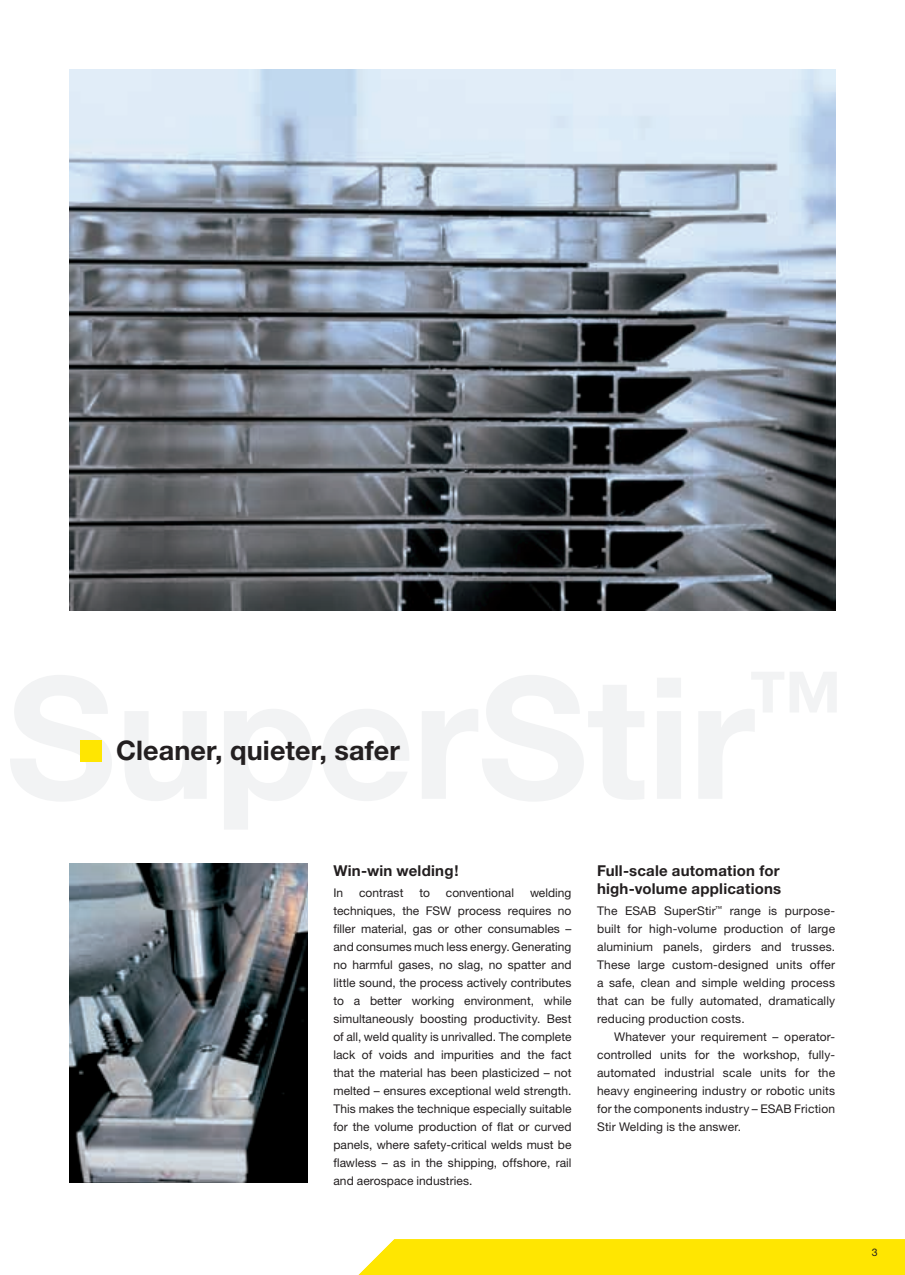
<style>
.page{position:relative;width:905px;height:1275px;background:#fff}
.page>*{position:absolute;margin:0;border:0;box-sizing:border-box;transform-origin:0 0}
.t1{font:700 27px "Helvetica Neue";letter-spacing:.005em;color:#231f20}
.t2{font:700 15px/18px "Helvetica Neue";letter-spacing:.015em;color:#231f20}
.t3{font:12px/18px "Helvetica Neue";letter-spacing:.01em;color:#231f20;text-align:justify}
.t4{font:10.5px "Helvetica Neue";color:#231f20}
</style>
<div class="page">
<div style="left:81px;top:740px;width:21px;height:21px;background:#ffe601"></div>
<img style="left:70px;top:864px;width:238px;height:318px">
<img style="left:70px;top:70px;width:765px;height:540px">
<div style="left:358px;top:1239px;width:547px;height:36px;background:#ffe601"></div>
<h1 class="t1" style="left:116px;top:734px;width:285px">Cleaner, quieter, safer</h1>
<p class="t2" style="left:333px;top:861px;width:127px">Win-win welding!</p>
<p class="t3" style="left:333px;top:883px;width:11px">In</p>
<p class="t3" style="left:359px;top:883px;width:46px">contrast</p>
<p class="t3" style="left:419px;top:883px;width:12px">to</p>
<p class="t3" style="left:446px;top:883px;width:70px">conventional</p>
<p class="t3" style="left:333px;top:883px;width:240px;text-indent:197px">welding techniques, the FSW process requires no filler material, gas or other consumables – and consumes much less energy. Generating no harmful gases, no slag, no spatter and little sound, the process actively contributes to a better working environment, while simultaneously boosting productivity. Best of all, weld quality is unrivalled. The complete lack of voids and impurities and the fact that the material has been plasticized – not melted – ensures exceptional weld strength.<br>This makes the technique especially suitable for the volume production of flat or curved panels, where safety-critical welds must be flawless – as in the shipping, offshore, rail and aerospace industries.</p>
<p class="t2" style="left:597px;top:861px;width:186px">Full-scale automation for high-volume applications</p>
<p class="t3" style="left:597px;top:901px;width:240px">The ESAB SuperStir<sup>™</sup> range is purpose&shy;built for high-volume production of large aluminium panels, girders and trusses.<br>These large custom-designed units offer a safe, clean and simple welding process that can be fully automated, dramatically reducing production costs.</p>
<p class="t3" style="left:597px;top:1027px;width:240px;text-indent:17px">Whatever your requirement – operator&shy;controlled units for the workshop, fully&shy;automated industrial scale units for the heavy engineering industry or robotic units for the components industry – ESAB Friction Stir Welding is the answer.</p>
<p class="t4" style="left:872px;top:1246px;width:7px">3</p>
</div>
